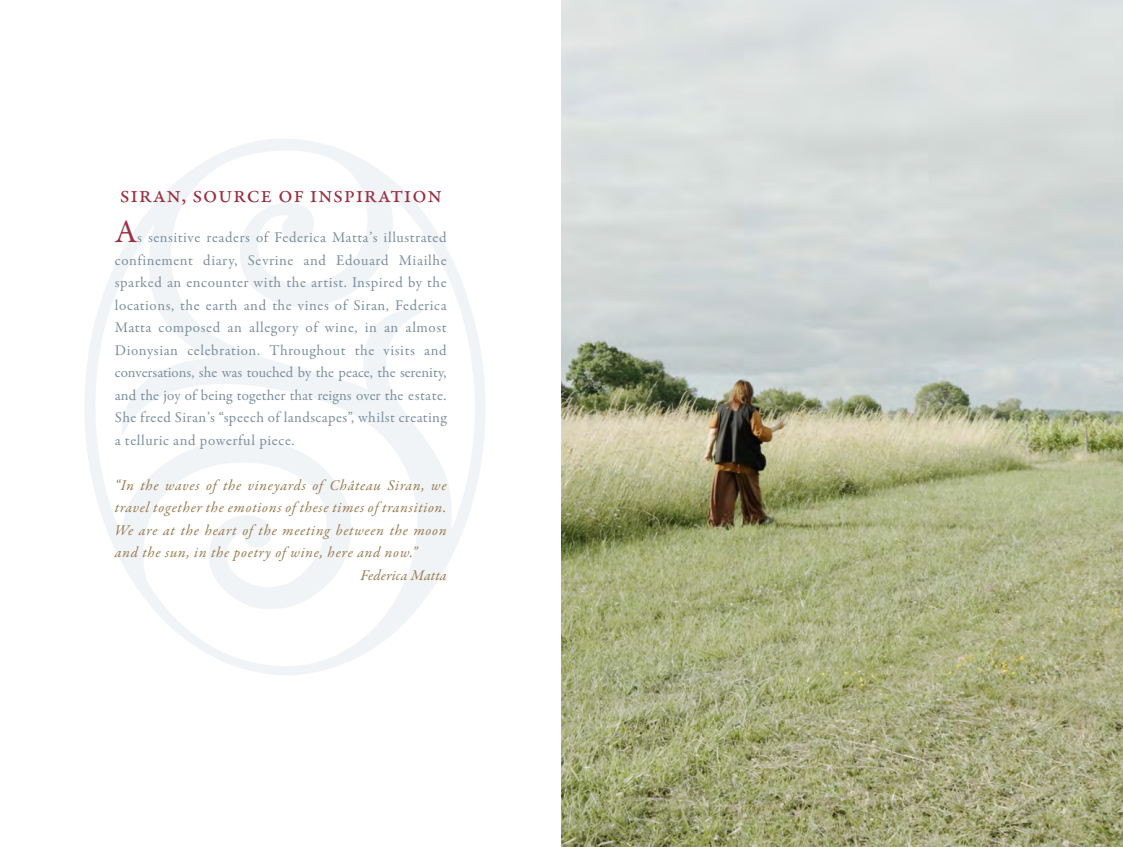
<style>
.page{position:relative;width:1123px;height:847px;background:#fff}
.page>*{position:absolute;margin:0;border:0;box-sizing:border-box;transform-origin:0 0}
.t1{font:24px "Garamond Premr Pro";letter-spacing:.02em;color:#9b2f42}
.t2{font:15px/22.5px "Garamond Premr Pro";letter-spacing:.04em;color:#7c8e9e;text-align:justify}
.t3{font:italic 15px "Garamond Premr Pro";letter-spacing:.045em;color:#977b50}
.t4{font:italic 15px "Garamond Premr Pro";letter-spacing:.005em;color:#977b50}
.s1{font-size:33px;color:#9b2f42}
</style>
<div class="page">
<svg style="left:85px;top:139px;width:400px;height:536px"></svg>
<img style="left:561px;top:0;width:562px;height:846px">
<h1 class="t1" style="left:120px;top:179px;width:324px">siran, source of inspiration</h1>
<p class="t2" style="left:115px;top:226px;width:334px"><span class="s1">A</span>s sensitive readers of Federica Matta’s illustrated confinement diary, Sevrine and Edouard Miailhe sparked an encounter with the artist. Inspired by the locations, the earth and the vines of Siran, Federica Matta composed an allegory of wine, in an almost Dionysian celebration. Throughout the visits and conversations, she was touched by the peace, the serenity, and the joy of being together that reigns over the estate.<br>She freed Siran’s “speech of landscapes”, whilst creating a telluric and powerful piece.</p>
<p class="t3" style="left:115px;top:475px;width:333px">“In the waves of the vineyards of Château Siran, we</p>
<p class="t3" style="left:115px;top:498px;width:333px">travel together the emotions of these times of transition.</p>
<p class="t3" style="left:115px;top:520px;width:333px">We are at the heart of the meeting between the moon</p>
<p class="t3" style="left:115px;top:543px;width:304px">and the sun, in the poetry of wine, here and now.”</p>
<p class="t4" style="left:360px;top:565px;width:88px">Federica Matta</p>
</div>
